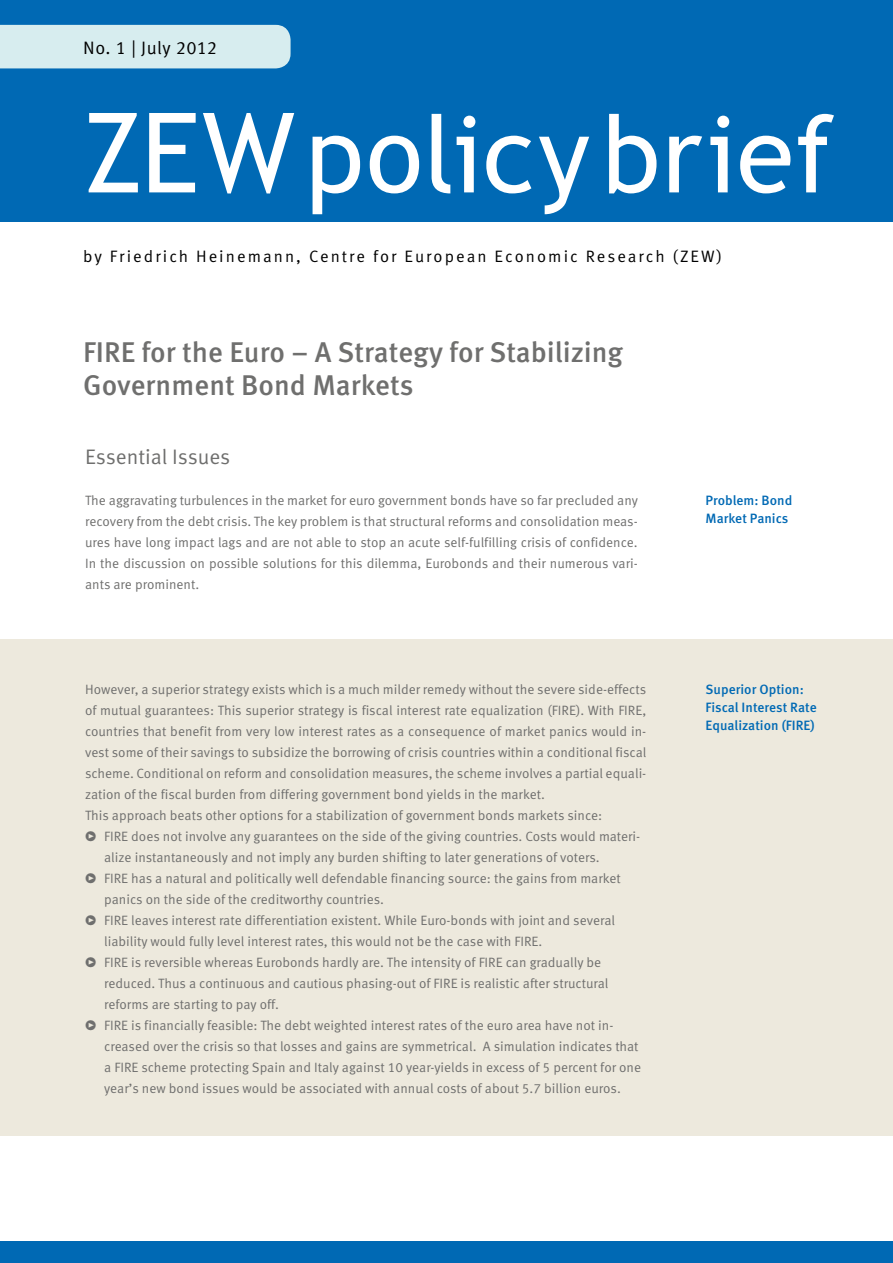
<style>
.page{position:relative;width:893px;height:1263px;background:#fff}
.page>*{position:absolute;margin:0;border:0;box-sizing:border-box;transform-origin:0 0}
.t1{font:106.5px "Trebuchet MS";letter-spacing:.015em;color:#fff}
.Headline{font:500 28.5px/33px "Meta Pro";color:#6f6f6e}
.Subline{font:21px "Meta Pro";color:#6f6f6e}
.t2{font:18px "Meta Pro";letter-spacing:.02em;color:#000}
.t3{font:16.5px "Meta Pro";letter-spacing:.125em;color:#000}
.Fließtext{font:13.5px/21px "Meta Pro";color:#6f6f6e}
.Marginalie{font:500 13.5px/18px "Meta Pro";color:#0069b4}
.s1{font-size:111px}
</style>
<div class="page">
<div style="left:0;top:639px;width:893px;height:496px;background:#ede9dd"></div>
<div style="left:0;top:0;width:893px;height:221px;background:#0069b4"></div>
<div style="left:0;top:25px;width:291px;height:43px;background:#d7edef"></div>
<div style="left:0;top:1242px;width:893px;height:21px;background:#0069b4"></div>
<p class="t2" style="left:83px;top:36px;width:135px">No. 1 | July 2012</p>
<p class="t1" style="left:83px;top:92px;width:752px"><span class="s1">ZEW</span>policybrief</p>
<p class="t3" style="left:83px;top:246px;width:640px">by Friedrich Heinemann, Centre for European Economic Research (ZEW)</p>
<p class="Headline" style="left:83px;top:336px;width:541px">FIRE for the Euro – A Strategy for Stabilizing<br>Government Bond Markets</p>
<p class="Subline" style="left:85px;top:443px;width:147px">Essential Issues</p>
<p class="Fließtext" style="left:85px;top:490px;width:554px;text-align:justify">The aggravating turbulences in the market for euro government bonds have so far precluded any recovery from the debt crisis. The key problem is that structural reforms and consolidation meas&shy;ures have long impact lags and are not able to stop an acute self-fulfilling crisis of confidence.<br>In the discussion on possible solutions for this dilemma, Eurobonds and their numerous vari&shy;ants are prominent.</p>
<p class="Fließtext" style="left:85px;top:679px;width:563px;text-align:justify">However, a superior strategy exists which is a much milder remedy without the severe side-effects of mutual guarantees: This superior strategy is fiscal interest rate equalization (FIRE). With FIRE, countries that benefit from very low interest rates as a consequence of market panics would in&shy;vest some of their savings to subsidize the borrowing of crisis countries within a conditional fiscal scheme. Conditional on reform and consolidation measures, the scheme involves a partial equali&shy;zation of the fiscal burden from differing government bond yields in the market.</p>
<p class="Fließtext" style="left:85px;top:805px;width:519px">This approach beats other options for a stabilization of government bonds markets since:</p>
<p class="Fließtext" style="left:104px;top:826px;width:538px;text-indent:-19px">ͮ FIRE does not involve any guarantees on the side of the giving countries. Costs would materi&shy;alize instantaneously and not imply any burden shifting to later generations of voters.</p>
<p class="Fließtext" style="left:104px;top:868px;width:518px;text-indent:-19px">ͮ FIRE has a natural and politically well defendable financing source: the gains from market panics on the side of the creditworthy countries.</p>
<p class="Fließtext" style="left:104px;top:910px;width:512px;text-indent:-19px">ͮ FIRE leaves interest rate differentiation existent. While Euro-bonds with joint and several liability would fully level interest rates, this would not be the case with FIRE.</p>
<p class="Fließtext" style="left:104px;top:952px;width:506px;text-indent:-19px">ͮ FIRE is reversible whereas Eurobonds hardly are. The intensity of FIRE can gradually be reduced. Thus a continuous and cautious phasing-out of FIRE is realistic after structural reforms are starting to pay off.</p>
<p class="Fließtext" style="left:104px;top:1015px;width:538px;text-indent:-19px">ͮ FIRE is financially feasible: The debt weighted interest rates of the euro area have not in&shy;creased over the crisis so that losses and gains are symmetrical. A simulation indicates that a FIRE scheme protecting Spain and Italy against 10 year-yields in excess of 5 percent for one year’s new bond issues would be associated with annual costs of about 5.7 billion euros.</p>
<p class="Marginalie" style="left:706px;top:492px;width:88px">Problem: Bond<br>Market Panics</p>
<p class="Marginalie" style="left:706px;top:681px;width:113px">Superior Option:<br>Fiscal Interest Rate<br>Equalization (FIRE)</p>
</div>
